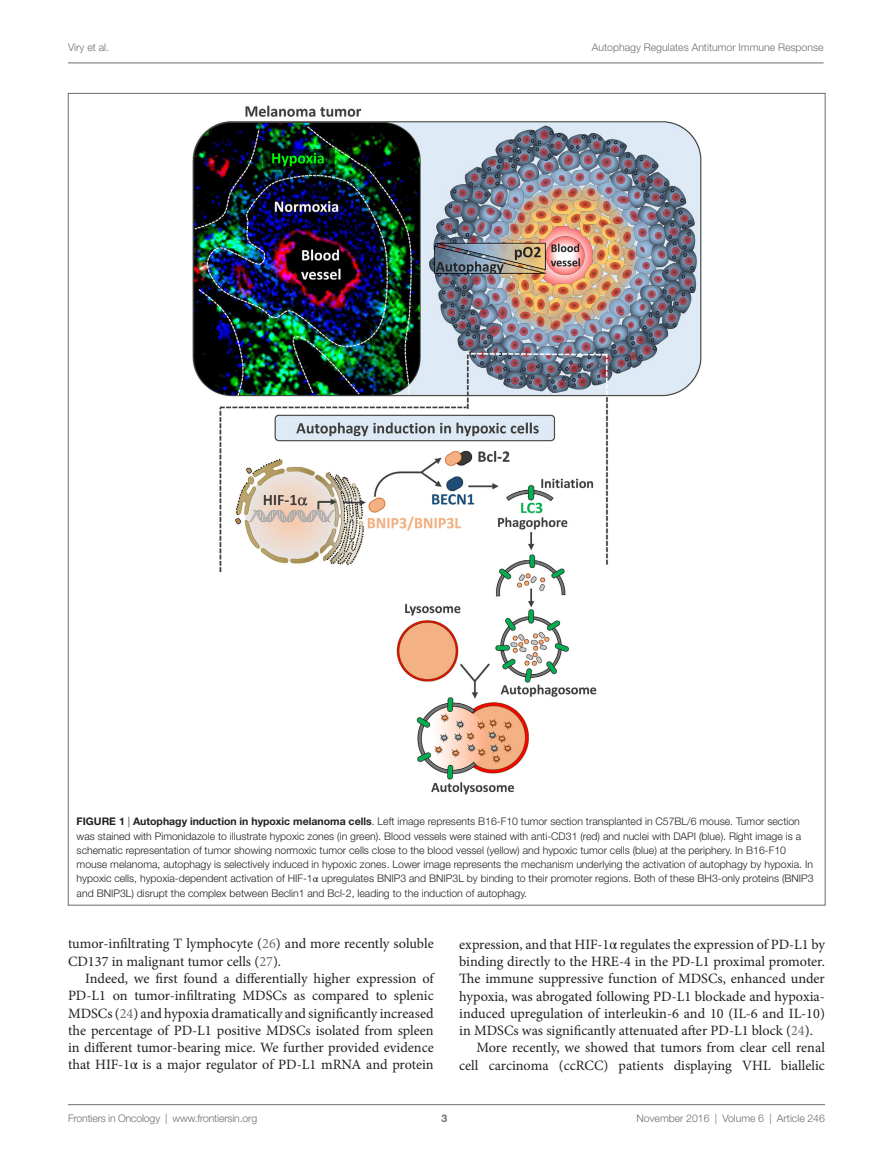
<style>
.page{position:relative;width:893px;height:1170px;background:#fff}
.page>*{position:absolute;margin:0;border:0;box-sizing:border-box;transform-origin:0 0}
.t1{font:14.25px/17.2px "Minion Pro";color:#231f20}
.t2{font:300 10.5px/14.2px "Helvetica Neue LT Std";color:#231f20}
.t3{font:300 10.5px "Helvetica Neue LT Std";color:#6c6d70}
.t4{font:700 10.5px "Helvetica Neue LT Std";color:#6c6d70}
.s1{font-weight:700}
.s2{font-family:"STIX General";font-weight:400}
.s3{color:#6c6d70}
.s4{font-family:"STIX General"}
</style>
<div class="page">
<img style="left:192px;top:105px;width:510px;height:690px">
<hr style="left:68px;top:1104px;width:757px;height:1px;background:#6c6d70">
<hr style="left:68px;top:63px;width:755px;height:1px;background:#6c6d70">
<p class="t3" style="left:68px;top:41px;width:43px">Viry et al.</p>
<p class="t3" style="left:592px;top:41px;width:233px">Autophagy Regulates Antitumor Immune Response</p>
<p class="t2" style="left:77px;top:814px;width:739px"><span class="s1">FIGURE 1</span> | <span class="s1">Autophagy induction in hypoxic melanoma cells</span>. Left image represents B16-F10 tumor section transplanted in C57BL/6 mouse. Tumor section was stained with Pimonidazole to illustrate hypoxic zones (in green). Blood vessels were stained with anti-CD31 (red) and nuclei with DAPI (blue). Right image is a schematic representation of tumor showing normoxic tumor cells close to the blood vessel (yellow) and hypoxic tumor cells (blue) at the periphery. In B16-F10 mouse melanoma, autophagy is selectively induced in hypoxic zones. Lower image represents the mechanism underlying the activation of autophagy by hypoxia. In hypoxic cells, hypoxia-dependent activation of HIF-1<span class="s2">α</span> upregulates BNIP3 and BNIP3L by binding to their promoter regions. Both of these BH3-only proteins (BNIP3 and BNIP3L) disrupt the complex between Beclin1 and Bcl-2, leading to the induction of autophagy.</p>
<p class="t1" style="left:68px;top:935px;width:367px">tumor-infiltrating T lymphocyte (<span class="s3">26</span>) and more recently soluble<br>CD137 in malignant tumor cells (<span class="s3">27</span>).</p>
<p class="t1" style="left:68px;top:969px;width:367px;text-align:justify;text-indent:17px">Indeed, we first found a differentially higher expression of PD-L1 on tumor-infiltrating MDSCs as compared to splenic MDSCs (<span class="s3">24</span>) and hypoxia dramatically and significantly increased the percentage of PD-L1 positive MDSCs isolated from spleen in different tumor-bearing mice. We further provided evidence that HIF-1<span class="s4">α</span> is a major regulator of PD-L1 mRNA and protein</p>
<p class="t1" style="left:459px;top:935px;width:367px">expression, and that HIF-1<span class="s4">α</span> regulates the expression of PD-L1 by</p>
<p class="t1" style="left:459px;top:952px;width:367px">binding directly to the HRE-4 in the PD-L1 proximal promoter.</p>
<p class="t1" style="left:459px;top:970px;width:367px">The immune suppressive function of MDSCs, enhanced under</p>
<p class="t1" style="left:459px;top:987px;width:367px">hypoxia, was abrogated following PD-L1 blockade and hypoxia-</p>
<p class="t1" style="left:459px;top:1004px;width:367px">induced upregulation of interleukin-6 and 10 (IL-6 and IL-10)</p>
<p class="t1" style="left:459px;top:1021px;width:355px">in MDSCs was significantly attenuated after PD-L1 block (<span class="s3">24</span>).</p>
<p class="t1" style="left:476px;top:1039px;width:350px">More recently, we showed that tumors from clear cell renal</p>
<p class="t1" style="left:459px;top:1056px;width:367px">cell carcinoma (ccRCC) patients displaying VHL biallelic</p>
<p class="t3" style="left:68px;top:1111px;width:191px">Frontiers in Oncology | www.frontiersin.org</p>
<p class="t3" style="left:636px;top:1111px;width:190px">November 2016 | Volume 6 | Article 246</p>
<p class="t4" style="left:441px;top:1111px;width:7px">3</p>
</div>
